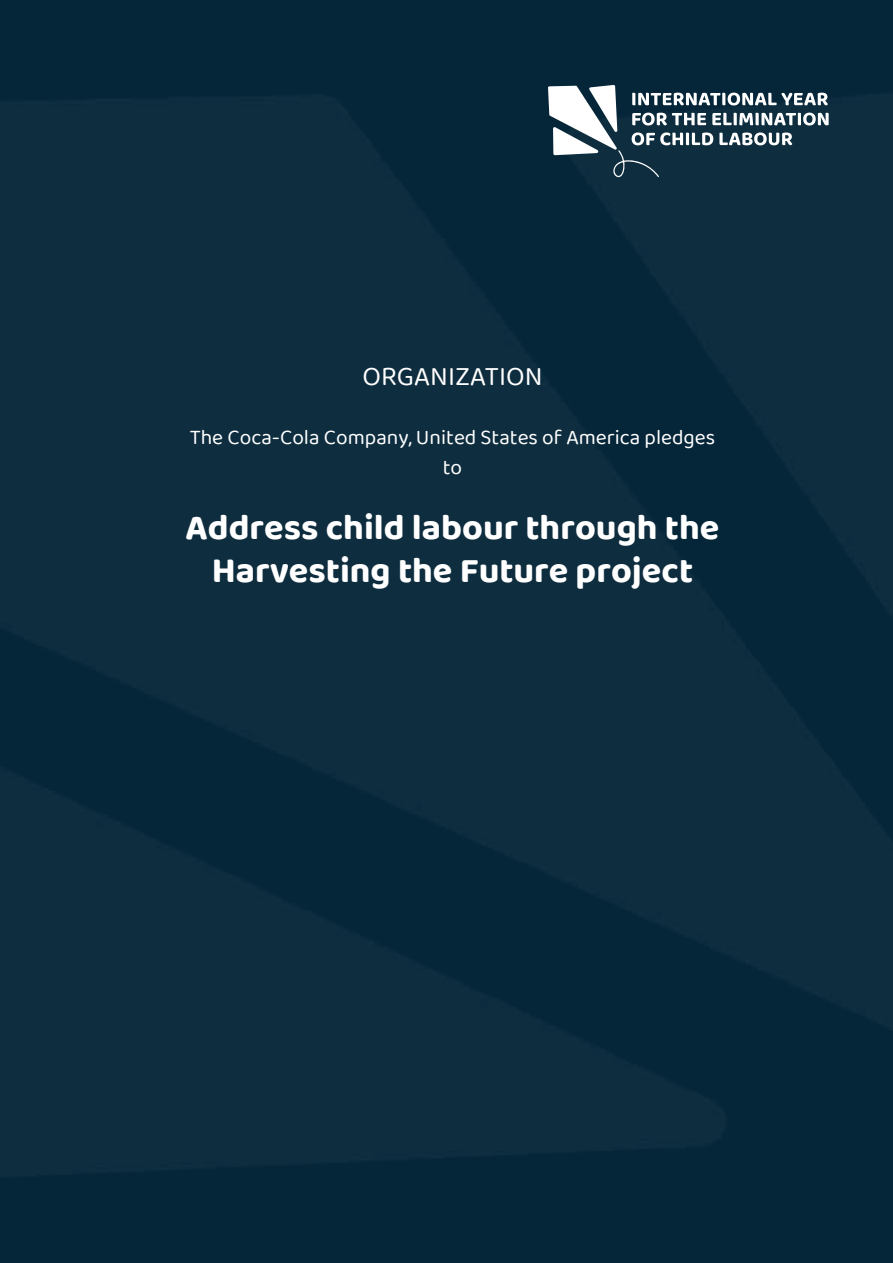
<style>
.page{position:relative;width:893px;height:1263px;background:#0e2d3f}
.page>*{position:absolute;margin:0;border:0;box-sizing:border-box;transform-origin:0 0}
.t1{font:700 36px/43.2px "Baloo 2";color:#fff;text-align:center}
.t2{font:27px "Baloo 2";color:#fff}
.t3{font:21px/30px "Baloo 2";color:#fff;text-align:center}
</style>
<div class="page">
<svg style="left:548px;top:85px;width:281px;height:92px"></svg>
<p class="t2" style="left:362px;top:357px;width:182px">ORGANIZATION</p>
<p class="t3" style="left:190px;top:423px;width:527px">The Coca-Cola Company, United States of America pledges to</p>
<p class="t1" style="left:186px;top:505px;width:535px">Address child labour through the<br>Harvesting the Future project</p>
</div>
